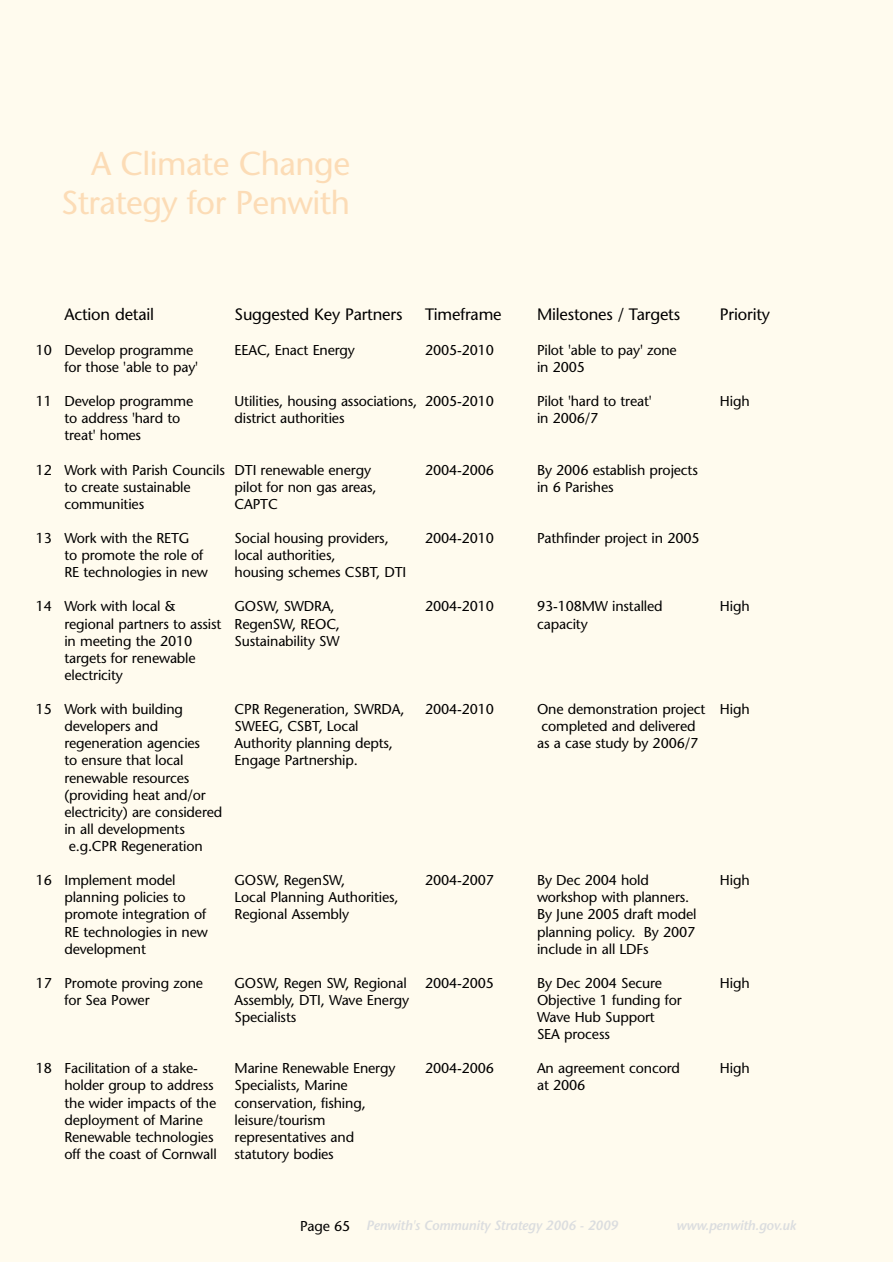
<style>
.page{position:relative;width:893px;height:1262px;background:#fff}
.page>*{position:absolute;margin:0;border:0;box-sizing:border-box;transform-origin:0 0}
.t1{font:33px/39.6px "Stone Sans";letter-spacing:-.015em;color:#fcdcb6;text-align:right}
.t2{font:16.5px "Stone Sans";letter-spacing:-.01em;color:#000}
.t3{font:14.25px/17.1px "Stone Sans";letter-spacing:-.01em;color:#000}
.t4{font:italic 600 13.5px "Stone Sans";letter-spacing:-.015em;color:#dbdddf}
.s1{font-weight:400;font-style:normal;font-size:14.25px;color:#000}
</style>
<div class="page">
<div style="left:0;top:0;width:892px;height:1261px;background:#fffbee"></div>
<h1 class="t1" style="left:61px;top:147px;width:290px">A Climate Change<br>Strategy for Penwith</h1>
<p class="t2" style="left:64px;top:308px;width:91px">Action detail</p>
<p class="t2" style="left:234px;top:308px;width:169px">Suggested Key Partners</p>
<p class="t2" style="left:425px;top:308px;width:78px">Timeframe</p>
<p class="t2" style="left:537px;top:308px;width:145px">Milestones / Targets</p>
<p class="t2" style="left:720px;top:308px;width:52px">Priority</p>
<p class="t3" style="left:36px;top:343px;width:159px">10 Develop programme</p>
<p class="t3" style="left:234px;top:343px;width:122px">EEAC, Enact Energy</p>
<p class="t3" style="left:425px;top:343px;width:70px">2005-2010</p>
<p class="t3" style="left:537px;top:343px;width:141px">Pilot 'able to pay' zone</p>
<p class="t3" style="left:64px;top:360px;width:135px">for those 'able to pay'</p>
<p class="t3" style="left:537px;top:360px;width:49px">in 2005</p>
<p class="t3" style="left:36px;top:394px;width:159px">11 Develop programme</p>
<p class="t3" style="left:234px;top:394px;width:261px">Utilities, housing associations, 2005-2010</p>
<p class="t3" style="left:537px;top:394px;width:116px">Pilot 'hard to treat'</p>
<p class="t3" style="left:720px;top:394px;width:31px">High</p>
<p class="t3" style="left:64px;top:411px;width:117px">to address 'hard to</p>
<p class="t3" style="left:234px;top:411px;width:111px">district authorities</p>
<p class="t3" style="left:537px;top:411px;width:63px">in 2006/7</p>
<p class="t3" style="left:64px;top:428px;width:78px">treat' homes</p>
<p class="t3" style="left:36px;top:462px;width:336px">12 Work with Parish Councils DTI renewable energy</p>
<p class="t3" style="left:425px;top:462px;width:70px">2004-2006</p>
<p class="t3" style="left:537px;top:462px;width:162px">By 2006 establish projects</p>
<p class="t3" style="left:64px;top:480px;width:128px">to create sustainable</p>
<p class="t3" style="left:234px;top:480px;width:143px">pilot for non gas areas,</p>
<p class="t3" style="left:537px;top:480px;width:78px">in 6 Parishes</p>
<p class="t3" style="left:64px;top:497px;width:81px">communities</p>
<p class="t3" style="left:234px;top:497px;width:45px">CAPTC</p>
<p class="t3" style="left:36px;top:531px;width:155px">13 Work with the RETG</p>
<p class="t3" style="left:234px;top:531px;width:156px">Social housing providers,</p>
<p class="t3" style="left:425px;top:531px;width:70px">2004-2010</p>
<p class="t3" style="left:537px;top:531px;width:164px">Pathfinder project in 2005</p>
<p class="t3" style="left:64px;top:548px;width:140px">to promote the role of</p>
<p class="t3" style="left:234px;top:548px;width:102px">local authorities,</p>
<p class="t3" style="left:64px;top:565px;width:145px">RE technologies in new</p>
<p class="t3" style="left:234px;top:565px;width:173px">housing schemes CSBT, DTI</p>
<p class="t3" style="left:36px;top:599px;width:142px">14 Work with local &amp;</p>
<p class="t3" style="left:234px;top:599px;width:102px">GOSW, SWDRA,</p>
<p class="t3" style="left:425px;top:599px;width:70px">2004-2010</p>
<p class="t3" style="left:537px;top:599px;width:127px">93-108MW installed</p>
<p class="t3" style="left:720px;top:599px;width:31px">High</p>
<p class="t3" style="left:64px;top:616px;width:277px">regional partners to assist RegenSW, REOC,</p>
<p class="t3" style="left:537px;top:616px;width:52px">capacity</p>
<p class="t3" style="left:64px;top:633px;width:129px">in meeting the 2010</p>
<p class="t3" style="left:234px;top:633px;width:107px">Sustainability SW</p>
<p class="t3" style="left:64px;top:651px;width:133px">targets for renewable electricity</p>
<p class="t3" style="left:36px;top:702px;width:149px">15 Work with building</p>
<p class="t3" style="left:234px;top:702px;width:171px">CPR Regeneration, SWRDA,</p>
<p class="t3" style="left:425px;top:702px;width:70px">2004-2010</p>
<p class="t3" style="left:537px;top:702px;width:214px">One demonstration project High</p>
<p class="t3" style="left:64px;top:719px;width:95px">developers and</p>
<p class="t3" style="left:234px;top:719px;width:126px">SWEEG, CSBT, Local</p>
<p class="t3" style="left:541px;top:719px;width:156px">completed and delivered</p>
<p class="t3" style="left:64px;top:736px;width:137px">regeneration agencies</p>
<p class="t3" style="left:234px;top:736px;width:160px">Authority planning depts,</p>
<p class="t3" style="left:537px;top:736px;width:163px">as a case study by 2006/7</p>
<p class="t3" style="left:64px;top:753px;width:121px">to ensure that local</p>
<p class="t3" style="left:234px;top:753px;width:125px">Engage Partnership.</p>
<p class="t3" style="left:64px;top:770px;width:126px">renewable resources</p>
<p class="t3" style="left:64px;top:787px;width:143px">(providing heat and/or</p>
<p class="t3" style="left:64px;top:804px;width:159px">electricity) are considered</p>
<p class="t3" style="left:64px;top:822px;width:122px">in all developments</p>
<p class="t3" style="left:69px;top:839px;width:135px">e.g.CPR Regeneration</p>
<p class="t3" style="left:36px;top:873px;width:141px">16 Implement model</p>
<p class="t3" style="left:234px;top:873px;width:112px">GOSW, RegenSW,</p>
<p class="t3" style="left:425px;top:873px;width:70px">2004-2007</p>
<p class="t3" style="left:537px;top:873px;width:113px">By Dec 2004 hold</p>
<p class="t3" style="left:720px;top:873px;width:31px">High</p>
<p class="t3" style="left:64px;top:890px;width:123px">planning policies to</p>
<p class="t3" style="left:234px;top:890px;width:165px">Local Planning Authorities,</p>
<p class="t3" style="left:537px;top:890px;width:154px">workshop with planners.</p>
<p class="t3" style="left:64px;top:907px;width:143px">promote integration of</p>
<p class="t3" style="left:234px;top:907px;width:116px">Regional Assembly</p>
<p class="t3" style="left:537px;top:907px;width:161px">By June 2005 draft model</p>
<p class="t3" style="left:64px;top:924px;width:145px">RE technologies in new</p>
<p class="t3" style="left:537px;top:924px;width:160px">planning policy. By 2007</p>
<p class="t3" style="left:64px;top:941px;width:83px">development</p>
<p class="t3" style="left:537px;top:941px;width:113px">include in all LDFs</p>
<p class="t3" style="left:36px;top:975px;width:169px">17 Promote proving zone</p>
<p class="t3" style="left:234px;top:975px;width:174px">GOSW, Regen SW, Regional</p>
<p class="t3" style="left:425px;top:975px;width:70px">2004-2005</p>
<p class="t3" style="left:537px;top:975px;width:127px">By Dec 2004 Secure</p>
<p class="t3" style="left:720px;top:975px;width:31px">High</p>
<p class="t3" style="left:64px;top:993px;width:87px">for Sea Power</p>
<p class="t3" style="left:234px;top:993px;width:176px">Assembly, DTI, Wave Energy</p>
<p class="t3" style="left:537px;top:993px;width:146px">Objective 1 funding for</p>
<p class="t3" style="left:234px;top:1010px;width:63px">Specialists</p>
<p class="t3" style="left:537px;top:1010px;width:119px">Wave Hub Support<br>SEA process</p>
<p class="t3" style="left:36px;top:1061px;width:163px">18 Facilitation of a stake-</p>
<p class="t3" style="left:234px;top:1061px;width:162px">Marine Renewable Energy</p>
<p class="t3" style="left:425px;top:1061px;width:70px">2004-2006</p>
<p class="t3" style="left:537px;top:1061px;width:144px">An agreement concord</p>
<p class="t3" style="left:720px;top:1061px;width:31px">High</p>
<p class="t3" style="left:64px;top:1078px;width:151px">holder group to address</p>
<p class="t3" style="left:234px;top:1078px;width:115px">Specialists, Marine</p>
<p class="t3" style="left:537px;top:1078px;width:50px">at 2006</p>
<p class="t3" style="left:64px;top:1095px;width:153px">the wider impacts of the</p>
<p class="t3" style="left:234px;top:1095px;width:133px">conservation, fishing,</p>
<p class="t3" style="left:64px;top:1112px;width:140px">deployment of Marine</p>
<p class="t3" style="left:234px;top:1112px;width:92px">leisure/tourism</p>
<p class="t3" style="left:64px;top:1129px;width:151px">Renewable technologies</p>
<p class="t3" style="left:64px;top:1129px;width:291px;text-indent:170px">representatives and off the coast of Cornwall statutory bodies</p>
<p class="t4" style="left:300px;top:1220px;width:319px"><span class="s1">Page 65</span> Penwith's Community Strategy 2006 - 2009</p>
<p class="t4" style="left:676px;top:1220px;width:121px">www.penwith.gov.uk</p>
</div>
